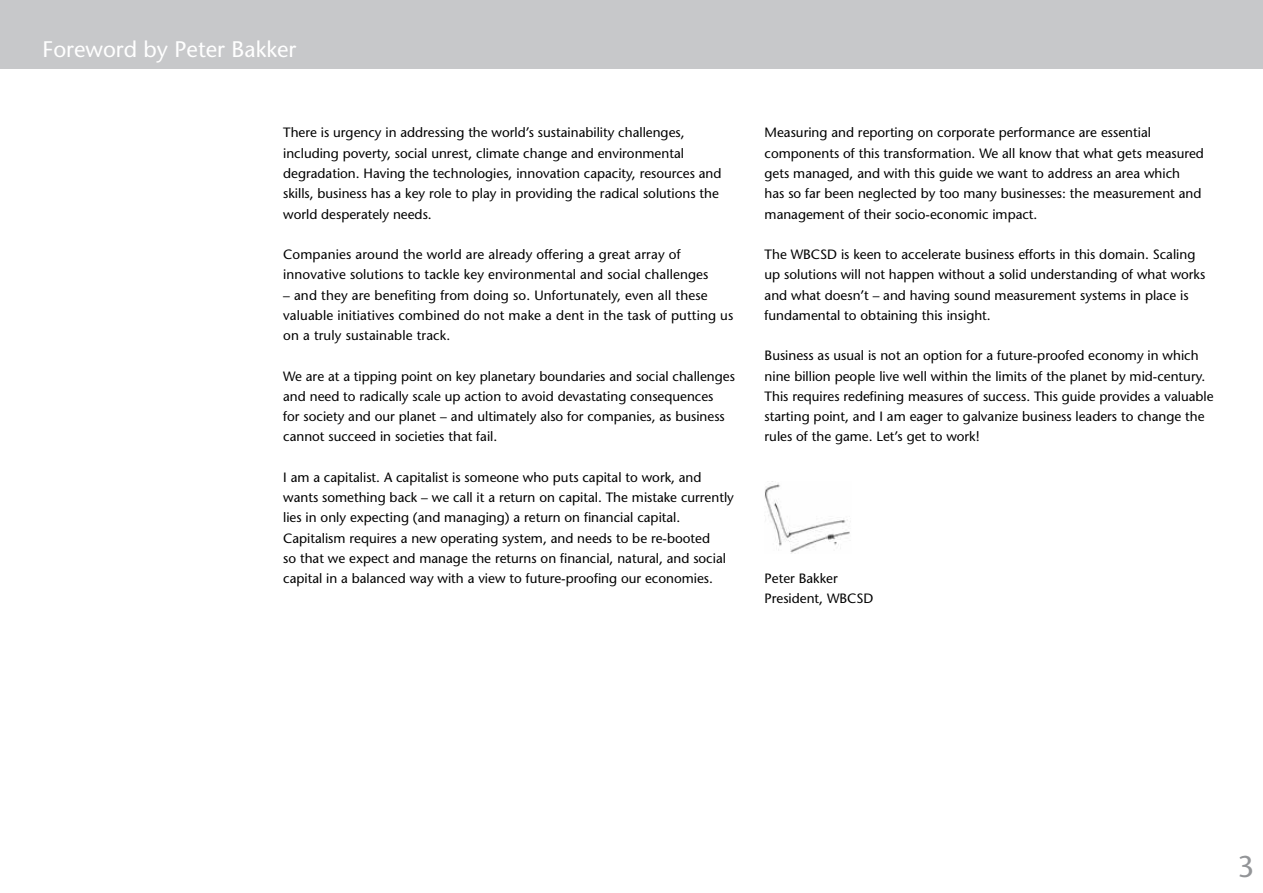
<style>
.page{position:relative;width:1263px;height:893px;background:#fff}
.page>*{position:absolute;margin:0;border:0;box-sizing:border-box;transform-origin:0 0}
.t1{font:500 30px "Stone Sans Std";color:#939598}
.t2{font:500 22.5px "Stone Sans Std";color:#fff}
.t3{font:500 13.5px/20.2px "Stone Sans Std";color:#000}
</style>
<div class="page">
<img style="left:765px;top:483px;width:85px;height:70px">
<div style="left:0;top:0;width:1263px;height:68px;background:#c7c8ca"></div>
<h2 class="t2" style="left:43px;top:35px;width:255px">Foreword by Peter Bakker</h2>
<p class="t3" style="left:283px;top:123px;width:440px">There is urgency in addressing the world’s sustainability challenges, including poverty, social unrest, climate change and environmental degradation. Having the technologies, innovation capacity, resources and skills, business has a key role to play in providing the radical solutions the world desperately needs.</p>
<p class="t3" style="left:283px;top:244px;width:427px">Companies around the world are already offering a great array of innovative solutions to tackle key environmental and social challenges</p>
<p class="t3" style="left:283px;top:285px;width:452px">– and they are benefiting from doing so. Unfortunately, even all these valuable initiatives combined do not make a dent in the task of putting us on a truly sustainable track.</p>
<p class="t3" style="left:283px;top:366px;width:453px">We are at a tipping point on key planetary boundaries and social challenges and need to radically scale up action to avoid devastating consequences<br>for society and our planet – and ultimately also for companies, as business cannot succeed in societies that fail.</p>
<p class="t3" style="left:283px;top:467px;width:452px">I am a capitalist. A capitalist is someone who puts capital to work, and wants something back – we call it a return on capital. The mistake currently lies in only expecting (and managing) a return on financial capital.<br>Capitalism requires a new operating system, and needs to be re-booted<br>so that we expect and manage the returns on financial, natural, and social capital in a balanced way with a view to future-proofing our economies.</p>
<p class="t3" style="left:765px;top:123px;width:441px">Measuring and reporting on corporate performance are essential components of this transformation. We all know that what gets measured gets managed, and with this guide we want to address an area which<br>has so far been neglected by too many businesses: the measurement and management of their socio-economic impact.</p>
<p class="t3" style="left:765px;top:244px;width:442px">The WBCSD is keen to accelerate business efforts in this domain. Scaling up solutions will not happen without a solid understanding of what works and what doesn’t – and having sound measurement systems in place is fundamental to obtaining this insight.</p>
<p class="t3" style="left:765px;top:345px;width:450px">Business as usual is not an option for a future-proofed economy in which nine billion people live well within the limits of the planet by mid-century.<br>This requires redefining measures of success. This guide provides a valuable starting point, and I am eager to galvanize business leaders to change the rules of the game. Let’s get to work!</p>
<p class="t3" style="left:765px;top:568px;width:110px">Peter Bakker<br>President, WBCSD</p>
<h1 class="t1" style="left:1237px;top:848px;width:19px">3</h1>
</div>
